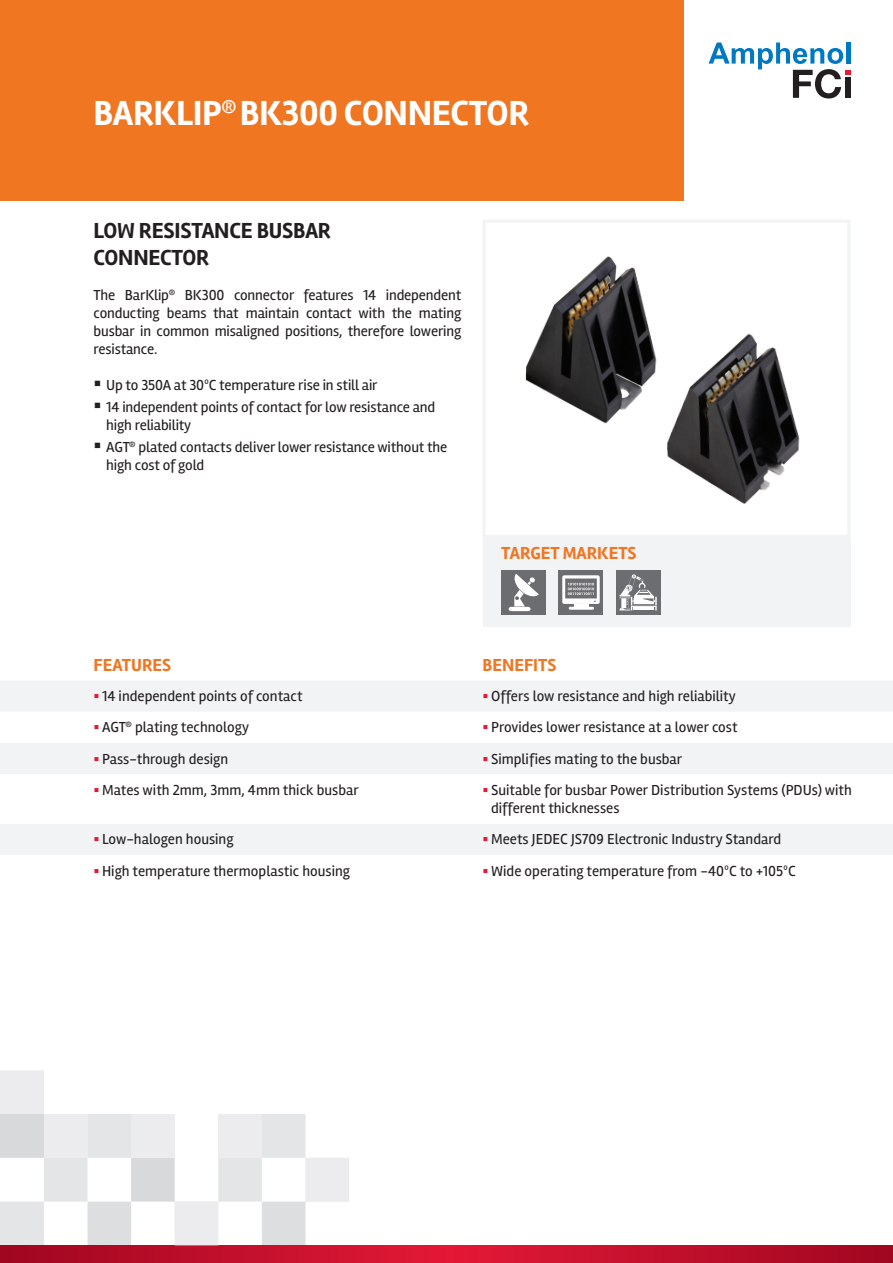
<style>
.page{position:relative;width:893px;height:1263px;background:#fff}
.page>*{position:absolute;margin:0;border:0;box-sizing:border-box;transform-origin:0 0}
.t1{font:700 36px "Rambla";letter-spacing:-.01em;color:#fff}
.t2{font:700 22.5px "Rambla";letter-spacing:-.01em;color:#231f20}
.t3{font:700 18px "Rambla";color:#f07622}
.t4{font:15px/18px "Rambla";color:#231f20}
.s1{color:#e51836}
</style>
<div class="page">
<div style="left:483px;top:220px;width:367px;height:318px;border:3px solid #f2f3f4"></div>
<img style="left:525px;top:256px;width:132px;height:168px">
<div style="left:0;top:681px;width:893px;height:30px;background:#f2f3f4"></div>
<svg style="left:0;top:743px;width:893px;height:112px;fill:#f2f3f4"></svg>
<img style="left:666px;top:333px;width:134px;height:171px">
<svg style="left:0;top:1245px;width:893px;height:18px"></svg>
<svg style="left:708px;top:43px;width:142px;height:56px"></svg>
<div style="left:845px;top:78px;width:5px;height:20px;background:#231f20"></div>
<svg style="left:0;top:1070px;width:349px;height:175px"></svg>
<div style="left:483px;top:538px;width:367px;height:88px;background:#f2f3f4"></div>
<div style="left:501px;top:570px;width:45px;height:45px;background:#6c6d70"></div>
<hr style="left:509px;top:607px;width:21px;height:4px;background:#fff;border-radius:2px">
<svg style="left:514px;top:574px;width:25px;height:32px"></svg>
<div style="left:558px;top:570px;width:45px;height:45px;background:#6c6d70"></div>
<hr style="left:569px;top:607px;width:25px;height:3px;background:#fff">
<svg style="left:562px;top:575px;width:38px;height:32px"></svg>
<div style="left:0;top:0;width:684px;height:201px;background:#f07622"></div>
<div style="left:615px;top:570px;width:45px;height:45px;background:#6c6d70"></div>
<svg style="left:619px;top:574px;width:38px;height:37px"></svg>
<p class="t1" style="left:94px;top:92px;width:437px">BARKLIP<sup>®</sup> BK300 CONNECTOR</p>
<p class="t2" style="left:94px;top:217px;width:239px">LOW RESISTANCE BUSBAR</p>
<p class="t2" style="left:94px;top:244px;width:117px">CONNECTOR</p>
<p class="t4" style="left:94px;top:286px;width:369px;text-align:justify">The BarKlip<sup>®</sup> BK300 connector features 14 independent conducting beams that maintain contact with the mating busbar in common misaligned positions, therefore lowering resistance.</p>
<p class="t4" style="left:94px;top:376px;width:286px">▪ Up to 350A at 30ºC temperature rise in still air</p>
<p class="t4" style="left:106px;top:398px;width:331px;text-indent:-13px">▪ 14 independent points of contact for low resistance and high reliability</p>
<p class="t4" style="left:106px;top:438px;width:342px;text-indent:-13px">▪ AGT<sup>®</sup> plated contacts deliver lower resistance without the high cost of gold</p>
<p class="t3" style="left:501px;top:543px;width:137px">TARGET MARKETS</p>
<p class="t3" style="left:94px;top:655px;width:79px">FEATURES</p>
<p class="t3" style="left:483px;top:655px;width:75px">BENEFITS</p>
<p class="t4" style="left:94px;top:687px;width:211px"><span class="s1">▪</span> 14 independent points of contact</p>
<p class="t4" style="left:483px;top:687px;width:255px"><span class="s1">▪</span> Offers low resistance and high reliability</p>
<p class="t4" style="left:94px;top:718px;width:157px"><span class="s1">▪</span> AGT<sup>®</sup> plating technology</p>
<p class="t4" style="left:483px;top:718px;width:256px"><span class="s1">▪</span> Provides lower resistance at a lower cost</p>
<p class="t4" style="left:94px;top:750px;width:136px"><span class="s1">▪</span> Pass-through design</p>
<p class="t4" style="left:483px;top:750px;width:201px"><span class="s1">▪</span> Simplifies mating to the busbar</p>
<p class="t4" style="left:94px;top:781px;width:267px"><span class="s1">▪</span> Mates with 2mm, 3mm, 4mm thick busbar</p>
<p class="t4" style="left:491px;top:781px;width:362px;text-indent:-9px"><span class="s1">▪</span> Suitable for busbar Power Distribution Systems (PDUs) with different thicknesses</p>
<p class="t4" style="left:94px;top:830px;width:142px"><span class="s1">▪</span> Low-halogen housing</p>
<p class="t4" style="left:483px;top:830px;width:300px"><span class="s1">▪</span> Meets JEDEC JS709 Electronic Industry Standard</p>
<p class="t4" style="left:94px;top:861px;width:258px"><span class="s1">▪</span> High temperature thermoplastic housing</p>
<p class="t4" style="left:483px;top:861px;width:315px"><span class="s1">▪</span> Wide operating temperature from -40ºC to +105ºC</p>
</div>
